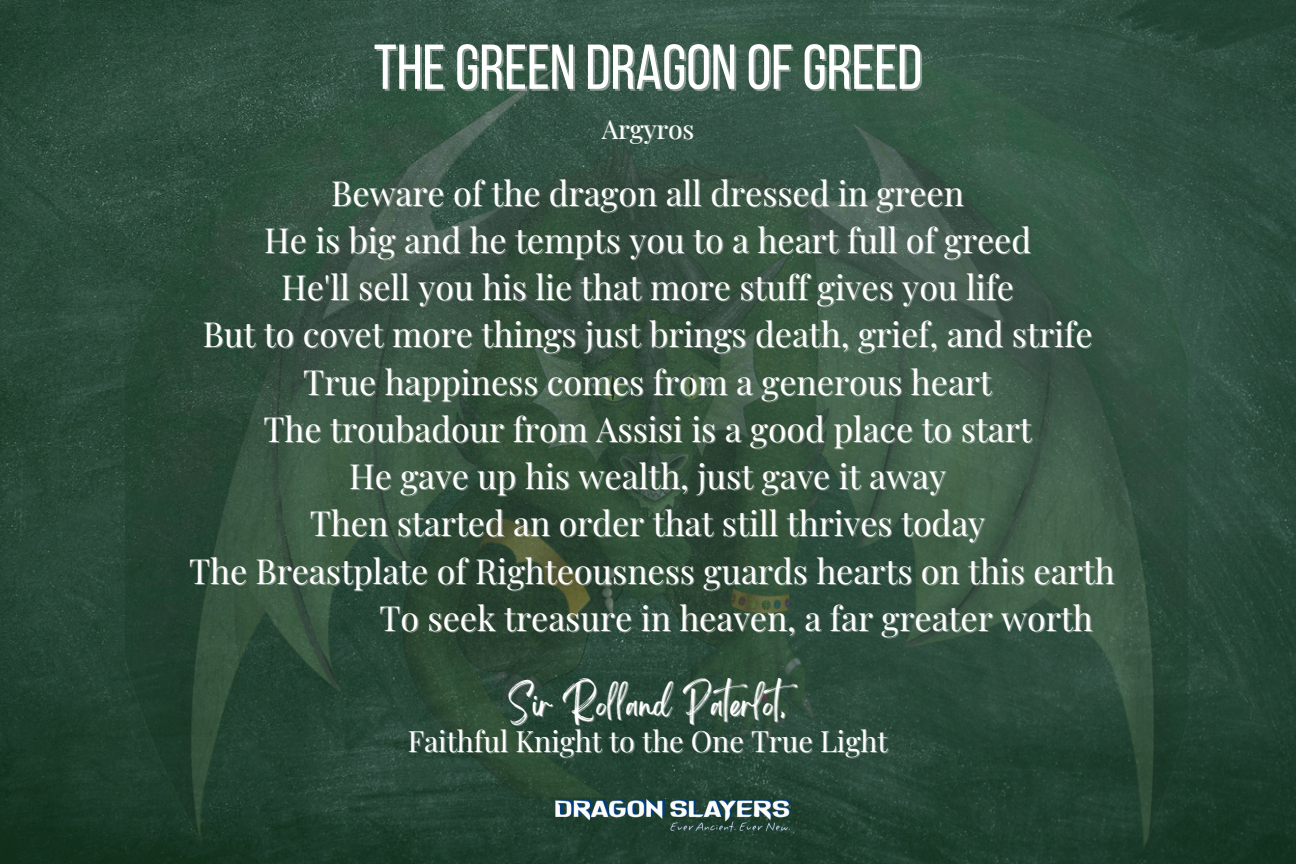
<style>
.page{position:relative;width:1296px;height:864px;background:#fff}
.page>*{position:absolute;margin:0;border:0;box-sizing:border-box;transform-origin:0 0}
.t1{font:63.3px "Bebas Neue";color:#fff}
.t2{font:33.9px "Playfair Display";color:#fff}
.t3{font:28.8px "Playfair Display";color:#fff}
.t4{font:28.8px "Brightwall";color:#fff}
.t5{font:26.1px "Playfair Display";color:#fff}
</style>
<div class="page">
<img style="left:0;top:0;width:1296px;height:864px">
<img style="left:126px;top:13px;width:1062px;height:837px">
<img style="left:544px;top:798px;width:249px;height:1px">
<img style="left:542px;top:799px;width:251px;height:36px">
<h1 class="t1" style="left:374px;top:41px;width:550px">THEGREEN DRAGON OFGREED</h1>
<p class="t5" style="left:602px;top:110px;width:94px">Argyros</p>
<p class="t2" style="left:331px;top:169px;width:634px">Beware of the dragon all dressed in green</p>
<h1 class="t2" style="left:264px;top:216px;width:768px">He is big and he tempts you to a heart full of greed</h1>
<p class="t2" style="left:281px;top:263px;width:734px">He'll sell you his lie that more stuff gives you life</p>
<p class="t2" style="left:203px;top:311px;width:891px">But to covet more things just brings death, grief, and strife</p>
<p class="t2" style="left:303px;top:358px;width:690px">True happiness comes from a generous heart</p>
<h2 class="t2" style="left:263px;top:405px;width:770px">The troubadour from Assisi is a good place to start</h2>
<p class="t2" style="left:349px;top:452px;width:599px">He gave up his wealth, just gave it away</p>
<p class="t2" style="left:310px;top:500px;width:677px">Then started an order that still thrives today</p>
<p class="t2" style="left:189px;top:547px;width:927px">The Breastplate of Righteousness guards hearts on this earth</p>
<p class="t2" style="left:380px;top:594px;width:715px">To seek treasure in heaven, a far greater worth</p>
<p class="t4" style="left:508px;top:694px;width:301px">Sir Rolland Paterlot,</p>
<p class="t3" style="left:408px;top:721px;width:481px">Faithful Knight to the One True Light</p>
</div>
